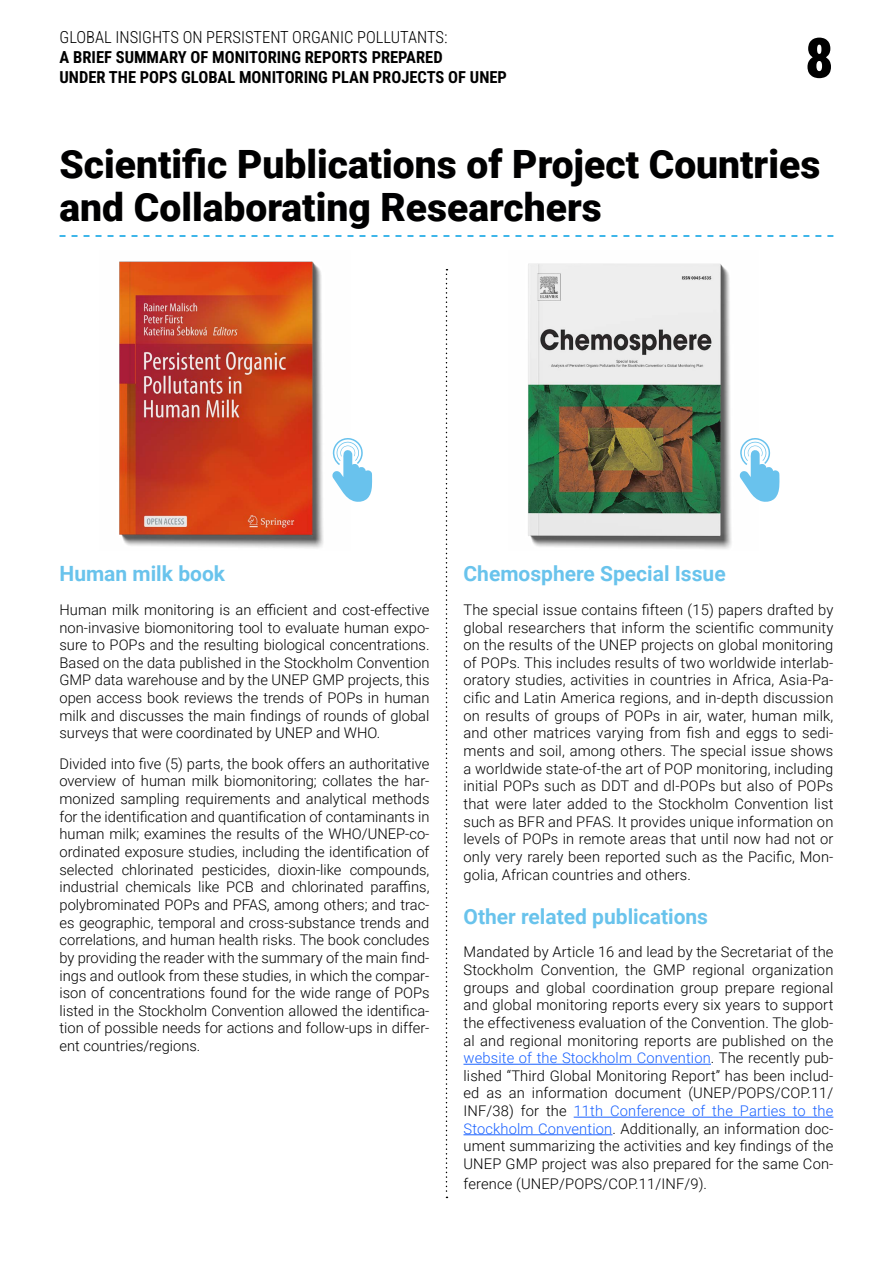
<style>
.page{position:relative;width:893px;height:1263px;background:#fff}
.page>*{position:absolute;margin:0;border:0;box-sizing:border-box;transform-origin:0 0}
.t1{font:900 55.5px "Roboto Condensed";color:#000}
.t2{font:900 39px/42.9px "Roboto";color:#000001}
.t3{font:700 21px "Roboto";color:#69c3ec}
.t4{font:700 16.5px/19.8px "Roboto Condensed";color:#000}
.t5{font:300 16.5px "Roboto Condensed";color:#000}
.t6{font:300 14.7px/17.7px "Roboto";color:#000001;text-align:justify}
.t7{font:300 14.7px/17.7px "Roboto";letter-spacing:.01em;color:#000;text-align:justify}
.s1{color:#1a62ff}
</style>
<div class="page">
<svg style="left:446px;top:269px;width:1px;height:929px"></svg>
<hr style="left:463px;top:1064px;width:248px;height:1px;background:#1a62ff">
<hr style="left:574px;top:1117px;width:259px;height:1px;background:#1a62ff">
<hr style="left:463px;top:1134px;width:149px;height:1px;background:#1a62ff">
<svg style="left:60px;top:235px;width:773px;height:2px"></svg>
<img style="left:119px;top:261px;width:204px;height:287px">
<img style="left:528px;top:263px;width:204px;height:286px">
<svg style="left:332px;top:438px;width:40px;height:64px"></svg>
<svg style="left:739px;top:438px;width:41px;height:64px"></svg>
<p class="t5" style="left:60px;top:26px;width:389px">GLOBAL INSIGHTS ON PERSISTENT ORGANIC POLLUTANTS:</p>
<p class="t4" style="left:60px;top:47px;width:449px">A BRIEF SUMMARY OF MONITORING REPORTS PREPARED<br>UNDER THE POPS GLOBAL MONITORING PLAN PROJECTS OF UNEP</p>
<h1 class="t1" style="left:805px;top:19px;width:30px">8</h1>
<h2 class="t2" style="left:60px;top:141px;width:762px">Scientific Publications of Project Countries and Collaborating Researchers</h2>
<h3 class="t3" style="left:60px;top:559px;width:167px">Human milk book</h3>
<p class="t6" style="left:60px;top:600px;width:371px">Human milk monitoring is an efficient and cost-effective non-invasive biomonitoring tool to evaluate human expo&shy;sure to POPs and the resulting biological concentrations.<br>Based on the data published in the Stockholm Convention GMP data warehouse and by the UNEP GMP projects, this open access book reviews the trends of POPs in human milk and discusses the main findings of rounds of global surveys that were coordinated by UNEP and WHO.</p>
<p class="t6" style="left:60px;top:754px;width:371px">Divided into five (5) parts, the book offers an authoritative overview of human milk biomonitoring; collates the har&shy;monized sampling requirements and analytical methods for the identification and quantification of contaminants in human milk; examines the results of the WHO/UNEP-co&shy;ordinated exposure studies, including the identification of selected chlorinated pesticides, dioxin-like compounds, industrial chemicals like PCB and chlorinated paraffins, polybrominated POPs and PFAS, among others; and trac&shy;es geographic, temporal and cross-substance trends and correlations, and human health risks. The book concludes by providing the reader with the summary of the main find&shy;ings and outlook from these studies, in which the compar&shy;ison of concentrations found for the wide range of POPs listed in the Stockholm Convention allowed the identifica&shy;tion of possible needs for actions and follow-ups in differ&shy;ent countries/regions.</p>
<h3 class="t3" style="left:463px;top:559px;width:264px">Chemosphere Special Issue</h3>
<p class="t6" style="left:463px;top:600px;width:371px">The special issue contains fifteen (15) papers drafted by global researchers that inform the scientific community on the results of the UNEP projects on global monitoring of POPs. This includes results of two worldwide interlab&shy;oratory studies, activities in countries in Africa, Asia-Pa&shy;cific and Latin America regions, and in-depth discussion on results of groups of POPs in air, water, human milk, and other matrices varying from fish and eggs to sedi&shy;ments and soil, among others. The special issue shows a worldwide state-of-the art of POP monitoring, including initial POPs such as DDT and dl-POPs but also of POPs that were later added to the Stockholm Convention list such as BFR and PFAS. It provides unique information on levels of POPs in remote areas that until now had not or only very rarely been reported such as the Pacific, Mon&shy;golia, African countries and others.</p>
<h3 class="t3" style="left:463px;top:902px;width:246px">Other related publications</h3>
<p class="t7" style="left:463px;top:943px;width:371px">Mandated by Article 16 and lead by the Secretariat of the Stockholm Convention, the GMP regional organization groups and global coordination group prepare regional and global monitoring reports every six years to support the effectiveness evaluation of the Convention. The glob&shy;al and regional monitoring reports are published on the <span class="s1">website of the Stockholm Convention</span>. The recently pub&shy;lished “Third Global Monitoring Report” has been includ&shy;ed as an information document (UNEP/POPS/COP.11/ INF/38) for the <span class="s1">11th Conference of the Parties to the Stockholm Convention</span>. Additionally, an information doc&shy;ument summarizing the activities and key findings of the UNEP GMP project was also prepared for the same Con-</p>
<p class="t7" style="left:463px;top:1174px;width:245px">ference (UNEP/POPS/COP.11/INF/9).</p>
</div>
